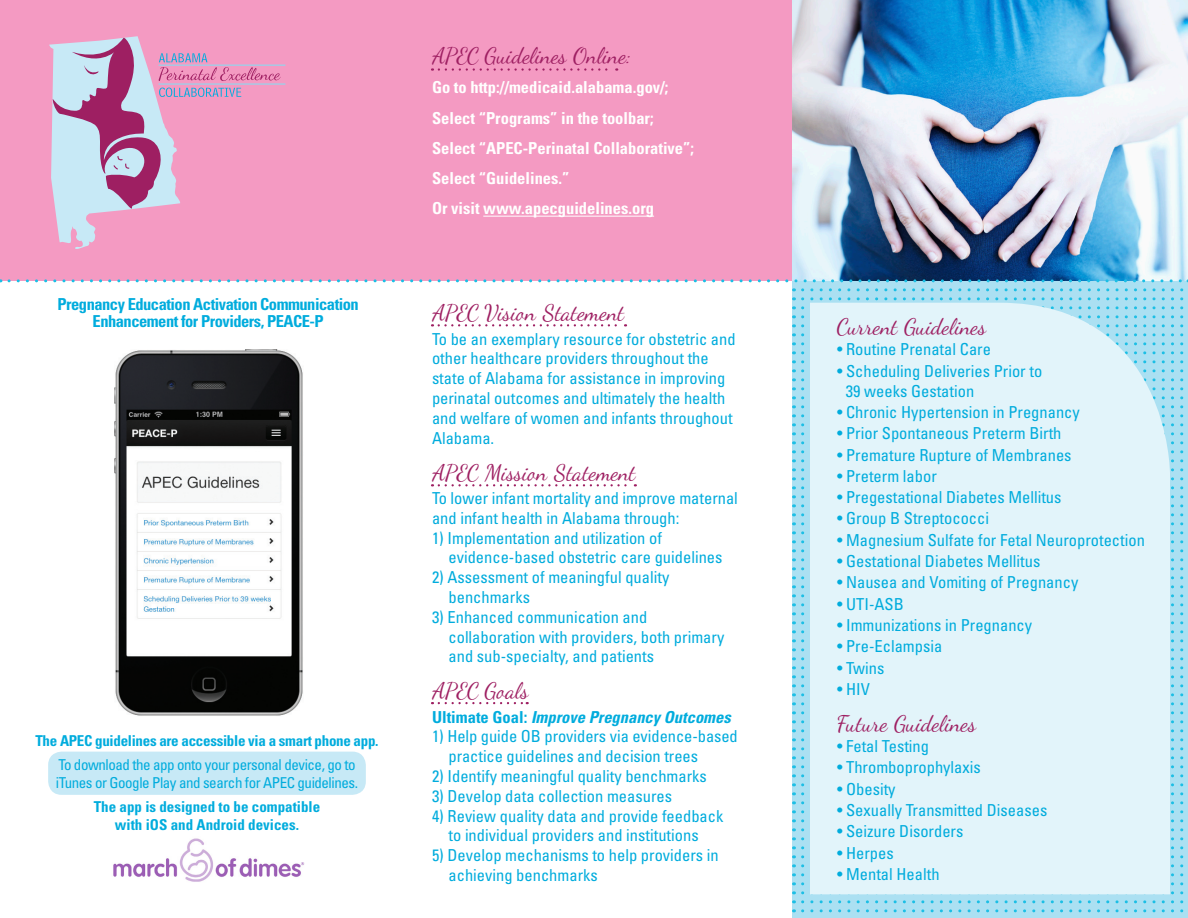
<style>
.page{position:relative;width:1188px;height:918px;background:#fff}
.page>*{position:absolute;margin:0;border:0;box-sizing:border-box;transform-origin:0 0}
.t1{font:22.5px "Dancing Script OT";color:#9e1f62}
.t2{font:condensed 16.5px/19.8px "Univers";color:#00acdd}
.t3{font:700 condensed 16.5px/30.3px "Univers";color:#fff}
.t4{font:700 condensed 16.5px/16.5px "Univers";letter-spacing:-.03em;color:#00acdd;text-align:center}
.t5{font:italic 700 condensed 16.5px "Univers";color:#00acdd}
.t6{font:condensed 15px/18px "Univers";letter-spacing:-.03em;color:#00acdd}
.t7{font:700 condensed 15px/18px "Univers";color:#00acdd;text-align:center}
.t8{font:700 condensed 15px "Univers";letter-spacing:-.02em;color:#00acdd}
.s1{font-style:normal}
</style>
<div class="page">
<div style="left:0;top:0;width:792px;height:281px;background:#f49ac2"></div>
<div style="left:792px;top:281px;width:396px;height:637px;background:#abe0f2"></div>
<svg style="left:803px;top:288px;width:381px;height:3px"></svg>
<svg style="left:803px;top:297px;width:381px;height:3px"></svg>
<svg style="left:803px;top:306px;width:381px;height:3px"></svg>
<svg style="left:803px;top:315px;width:381px;height:3px"></svg>
<svg style="left:803px;top:324px;width:381px;height:3px"></svg>
<svg style="left:803px;top:333px;width:381px;height:3px"></svg>
<svg style="left:803px;top:342px;width:381px;height:3px"></svg>
<svg style="left:803px;top:351px;width:381px;height:3px"></svg>
<svg style="left:803px;top:360px;width:381px;height:3px"></svg>
<svg style="left:803px;top:369px;width:381px;height:3px"></svg>
<svg style="left:803px;top:378px;width:381px;height:3px"></svg>
<svg style="left:803px;top:387px;width:381px;height:3px"></svg>
<svg style="left:803px;top:396px;width:381px;height:3px"></svg>
<svg style="left:803px;top:405px;width:381px;height:3px"></svg>
<svg style="left:803px;top:414px;width:381px;height:3px"></svg>
<svg style="left:803px;top:423px;width:381px;height:3px"></svg>
<svg style="left:803px;top:432px;width:381px;height:3px"></svg>
<svg style="left:803px;top:441px;width:381px;height:3px"></svg>
<svg style="left:803px;top:450px;width:381px;height:3px"></svg>
<svg style="left:803px;top:459px;width:381px;height:3px"></svg>
<svg style="left:803px;top:468px;width:381px;height:3px"></svg>
<svg style="left:803px;top:477px;width:381px;height:3px"></svg>
<svg style="left:803px;top:486px;width:381px;height:3px"></svg>
<svg style="left:803px;top:495px;width:381px;height:3px"></svg>
<svg style="left:803px;top:504px;width:381px;height:3px"></svg>
<svg style="left:803px;top:513px;width:381px;height:3px"></svg>
<svg style="left:803px;top:522px;width:381px;height:3px"></svg>
<svg style="left:803px;top:531px;width:381px;height:3px"></svg>
<svg style="left:803px;top:540px;width:381px;height:3px"></svg>
<svg style="left:803px;top:549px;width:381px;height:3px"></svg>
<svg style="left:803px;top:558px;width:381px;height:3px"></svg>
<svg style="left:803px;top:567px;width:381px;height:3px"></svg>
<svg style="left:803px;top:576px;width:381px;height:3px"></svg>
<svg style="left:803px;top:585px;width:381px;height:3px"></svg>
<svg style="left:803px;top:594px;width:381px;height:3px"></svg>
<svg style="left:803px;top:603px;width:381px;height:3px"></svg>
<svg style="left:803px;top:612px;width:381px;height:3px"></svg>
<svg style="left:803px;top:621px;width:381px;height:3px"></svg>
<svg style="left:803px;top:630px;width:381px;height:3px"></svg>
<svg style="left:803px;top:639px;width:381px;height:3px"></svg>
<svg style="left:803px;top:648px;width:381px;height:3px"></svg>
<svg style="left:803px;top:657px;width:381px;height:3px"></svg>
<svg style="left:803px;top:666px;width:381px;height:3px"></svg>
<svg style="left:803px;top:675px;width:381px;height:3px"></svg>
<svg style="left:803px;top:684px;width:381px;height:3px"></svg>
<svg style="left:803px;top:693px;width:381px;height:3px"></svg>
<svg style="left:803px;top:702px;width:381px;height:3px"></svg>
<svg style="left:803px;top:711px;width:381px;height:3px"></svg>
<svg style="left:803px;top:720px;width:381px;height:3px"></svg>
<svg style="left:803px;top:729px;width:381px;height:3px"></svg>
<svg style="left:803px;top:738px;width:381px;height:3px"></svg>
<svg style="left:803px;top:747px;width:381px;height:3px"></svg>
<svg style="left:803px;top:756px;width:381px;height:3px"></svg>
<svg style="left:803px;top:765px;width:381px;height:3px"></svg>
<svg style="left:803px;top:774px;width:381px;height:3px"></svg>
<svg style="left:803px;top:783px;width:381px;height:3px"></svg>
<svg style="left:803px;top:792px;width:381px;height:3px"></svg>
<svg style="left:803px;top:801px;width:381px;height:3px"></svg>
<svg style="left:803px;top:810px;width:381px;height:3px"></svg>
<svg style="left:803px;top:819px;width:381px;height:3px"></svg>
<svg style="left:803px;top:828px;width:381px;height:3px"></svg>
<svg style="left:803px;top:837px;width:381px;height:3px"></svg>
<svg style="left:803px;top:846px;width:381px;height:3px"></svg>
<svg style="left:803px;top:855px;width:381px;height:3px"></svg>
<svg style="left:803px;top:864px;width:381px;height:3px"></svg>
<svg style="left:803px;top:873px;width:381px;height:3px"></svg>
<svg style="left:803px;top:882px;width:381px;height:3px"></svg>
<svg style="left:803px;top:891px;width:381px;height:3px"></svg>
<svg style="left:803px;top:900px;width:381px;height:3px"></svg>
<svg style="left:803px;top:909px;width:381px;height:3px"></svg>
<div style="left:810px;top:303px;width:360px;height:591px;background:#e2f4fa"></div>
<img style="left:792px;top:0;width:396px;height:281px">
<svg style="left:49px;top:36px;width:232px;height:213px"></svg>
<hr style="left:159px;top:65px;width:126px;height:1px;background:#8ed7ef">
<hr style="left:159px;top:83px;width:126px;height:2px;background:#8ed7ef">
<hr style="left:483px;top:216px;width:171px;height:1px;background:#fff">
<svg style="left:9px;top:279px;width:1175px;height:3px"></svg>
<svg style="left:439px;top:324px;width:187px;height:2px"></svg>
<svg style="left:439px;top:68px;width:178px;height:3px"></svg>
<svg style="left:439px;top:484px;width:197px;height:2px"></svg>
<svg style="left:439px;top:702px;width:89px;height:2px"></svg>
<img style="left:114px;top:349px;width:189px;height:367px">
<img style="left:113px;top:838px;width:192px;height:44px">
<div style="left:48px;top:752px;width:318px;height:43px;background:#c7e9f6;border-radius:14px"></div>
<p class="t4" style="left:57px;top:296px;width:303px">Pregnancy Education Activation Communication<br>Enhancement for Providers, PEACE-P</p>
<p class="t8" style="left:35px;top:732px;width:345px">The APEC guidelines are accessible via a smart phone app.</p>
<p class="t6" style="left:56px;top:756px;width:304px">To download the app onto your personal device, go to iTunes or Google Play and search for APEC guidelines.</p>
<p class="t7" style="left:94px;top:798px;width:228px">The app is designed to be compatible with iOS and Android devices.</p>
<h1 class="t1" style="left:432px;top:42px;width:200px">APEC Guidelines Online:</h1>
<p class="t3" style="left:432px;top:72px;width:264px">Go to http://medicaid.alabama.gov/; Select “Programs” in the toolbar; Select “APEC-Perinatal Collaborative”; Select “Guidelines.”<br>Or visit www.apecguidelines.org</p>
<h1 class="t1" style="left:432px;top:300px;width:194px">APEC Vision Statement</h1>
<p class="t2" style="left:432px;top:329px;width:305px">To be an exemplary resource for obstetric and other healthcare providers throughout the state of Alabama for assistance in improving perinatal outcomes and ultimately the health and welfare of women and infants throughout Alabama.</p>
<h1 class="t1" style="left:432px;top:459px;width:206px">APEC Mission Statement</h1>
<p class="t2" style="left:432px;top:488px;width:307px">To lower infant mortality and improve maternal and infant health in Alabama through:</p>
<p class="t2" style="left:448px;top:528px;width:276px;text-indent:-16px">1) Implementation and utilization of evidence-based obstetric care guidelines</p>
<p class="t2" style="left:448px;top:567px;width:222px;text-indent:-16px">2) Assessment of meaningful quality benchmarks</p>
<p class="t2" style="left:448px;top:607px;width:277px;text-indent:-16px">3) Enhanced communication and collaboration with providers, both primary and sub-specialty, and patients</p>
<h1 class="t1" style="left:432px;top:678px;width:99px">APEC Goals</h1>
<p class="t5" style="left:432px;top:707px;width:300px"><span class="s1">Ultimate Goal:</span> Improve Pregnancy Outcomes</p>
<p class="t2" style="left:448px;top:727px;width:291px;text-indent:-16px">1) Help guide OB providers via evidence-based practice guidelines and decision trees</p>
<p class="t2" style="left:432px;top:766px;width:276px">2) Identify meaningful quality benchmarks</p>
<p class="t2" style="left:432px;top:786px;width:242px">3) Develop data collection measures</p>
<p class="t2" style="left:432px;top:806px;width:293px;text-align:center">4) Review quality data and provide feedback to individual providers and institutions</p>
<p class="t2" style="left:448px;top:845px;width:272px;text-indent:-16px">5) Develop mechanisms to help providers in achieving benchmarks</p>
<h1 class="t1" style="left:837px;top:313px;width:151px">Current Guidelines</h1>
<p class="t2" style="left:837px;top:340px;width:155px">• Routine Prenatal Care</p>
<p class="t2" style="left:846px;top:361px;width:198px;text-indent:-9px">• Scheduling Deliveries Prior to<br>39 weeks Gestation</p>
<p class="t2" style="left:837px;top:402px;width:244px">• Chronic Hypertension in Pregnancy</p>
<p class="t2" style="left:837px;top:423px;width:226px">• Prior Spontaneous Preterm Birth</p>
<p class="t2" style="left:837px;top:445px;width:236px">• Premature Rupture of Membranes</p>
<p class="t2" style="left:837px;top:466px;width:101px">• Preterm labor</p>
<p class="t2" style="left:837px;top:487px;width:226px">• Pregestational Diabetes Mellitus</p>
<p class="t2" style="left:837px;top:508px;width:154px">• Group B Streptococci</p>
<p class="t2" style="left:837px;top:530px;width:309px">• Magnesium Sulfate for Fetal Neuroprotection</p>
<p class="t2" style="left:837px;top:551px;width:205px">• Gestational Diabetes Mellitus</p>
<p class="t2" style="left:837px;top:572px;width:243px">• Nausea and Vomiting of Pregnancy</p>
<p class="t2" style="left:837px;top:594px;width:68px">• UTI-ASB</p>
<p class="t2" style="left:837px;top:615px;width:197px">• Immunizations in Pregnancy</p>
<p class="t2" style="left:837px;top:636px;width:107px">• Pre-Eclampsia</p>
<p class="t2" style="left:837px;top:658px;width:49px">• Twins</p>
<p class="t2" style="left:837px;top:679px;width:34px">• HIV</p>
<h1 class="t1" style="left:837px;top:710px;width:141px">Future Guidelines</h1>
<p class="t2" style="left:837px;top:736px;width:94px">• Fetal Testing</p>
<p class="t2" style="left:837px;top:757px;width:145px">• Thromboprophylaxis</p>
<p class="t2" style="left:837px;top:779px;width:60px">• Obesity</p>
<p class="t2" style="left:837px;top:800px;width:212px">• Sexually Transmitted Diseases</p>
<p class="t2" style="left:837px;top:821px;width:128px">• Seizure Disorders</p>
<p class="t2" style="left:837px;top:843px;width:58px">• Herpes</p>
<p class="t2" style="left:837px;top:864px;width:104px">• Mental Health</p>
</div>
